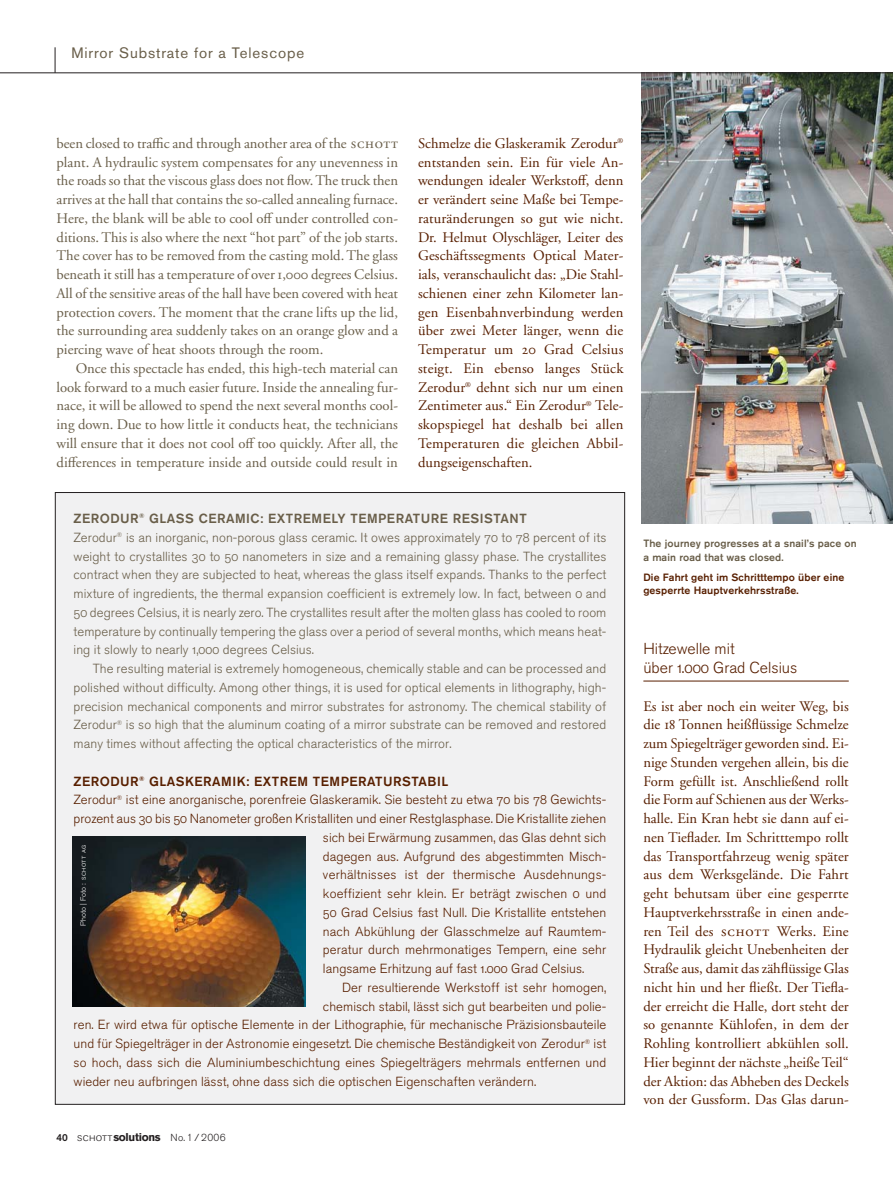
<style>
.page{position:relative;width:893px;height:1191px;background:#fff}
.page>*{position:absolute;margin:0;border:0;box-sizing:border-box;transform-origin:0 0}
.t1{font:300 15.75px/18.8px "Akzidenz Grotesk BQ";color:#581f00}
.t2{font:15px "Akzidenz Grotesk BQ";letter-spacing:.06em;color:#695e49}
.t3{font:14.7px/18.8px "Adobe Garamond";letter-spacing:.005em;color:#581f00;text-align:justify}
.t4{font:14.7px/18.8px "Adobe Garamond";color:#695e49;text-align:justify}
.t5{font:300 13.2px/18.8px "Akzidenz Grotesk BQ";letter-spacing:.005em;color:#695e49}
.t6{font:300 13.2px "Akzidenz Grotesk BQ";letter-spacing:.005em;color:#581f00}
.t7{font:500 13.2px "Akzidenz Grotesk BQ";letter-spacing:.04em;color:#581f00}
.t8{font:700 11.25px "Akzidenz Grotesk BQ";letter-spacing:-.03em;color:#231f20}
.t9{font:500 10.5px/13.5px "Akzidenz Grotesk BQ";letter-spacing:.01em;color:#581f00}
.t10{font:500 10.5px/13.5px "Akzidenz Grotesk BQ";letter-spacing:.01em;color:#695e49}
.t11{font:300 7.5px "Akzidenz Grotesk BQ";letter-spacing:.01em;color:#fff}
.s1{font-family:"Adobe Garamond Exp"}
.s2{font-family:"Adobe Garamond Regular SC"}
.s3{font-weight:500}
.s4{font-family:"Akzidenz Grotesk BQ Light SC";font-weight:400}
.s5{font-weight:500;font-size:10.2px}
.s6{font-weight:300;font-size:10.2px}
</style>
<div class="page">
<img style="left:642px;top:74px;width:251px;height:449px">
<hr style="left:0;top:73px;width:893px;height:1px;background:#231f20">
<svg style="left:55px;top:47px;width:1px;height:26px"></svg>
<div style="left:55px;top:492px;width:570px;height:612px;background:#f1f1f2"></div>
<img style="left:72px;top:836px;width:234px;height:170px">
<hr style="left:643px;top:681px;width:206px;height:1px;background:#581f00">
<p class="t2" style="left:71px;top:47px;width:234px">Mirror Substrate for a Telescope</p>
<p class="t4" style="left:57px;top:135px;width:343px">been closed to tra<span class="s1">ffi</span>c and through another area of the <span class="s2">schott </span>plant. A hydraulic system compensates for any unevenness in the roads so that the viscous glass does not <span class="s1">fl</span>ow. The truck then arrives at the hall that contains the so-called annealing furnace.<br>Here, the blank will be able to cool o<span class="s1">ff</span> under controlled con&shy;ditions. This is also where the next “hot part” of the job starts.<br>The cover has to be removed from the casting mold. The glass beneath it still has a temperature of over <span class="s2">1,000</span> degrees Celsius.<br>All of the sensitive areas of the hall have been covered with heat protection covers. The moment that the crane lifts up the lid, the surrounding area suddenly takes on an orange glow and a piercing wave of heat shoots through the room.</p>
<p class="t4" style="left:57px;top:360px;width:343px;text-indent:19px">Once this spectacle has ended, this high-tech material can look forward to a much easier future. Inside the annealing fur&shy;nace, it will be allowed to spend the next several months cool&shy;ing down. Due to how little it conducts heat, the technicians will ensure that it does not cool o<span class="s1">ff</span> too quickly. After all, the di<span class="s1">ff</span>erences in temperature inside and outside could result in</p>
<p class="t3" style="left:418px;top:135px;width:207px">Schmelze die Glaskeramik Zerodur<sup>® </sup>entstanden sein. Ein für viele An&shy;wendungen idealer Werksto<span class="s1">ff</span>, denn er verändert seine Maße bei Tempe&shy;raturänderungen so gut wie nicht.<br>Dr. Helmut Olyschläger, Leiter des Geschäftssegments Optical Mater&shy;ials, veranschaulicht das: „Die Stahl&shy;schienen einer zehn Kilometer lan&shy;gen Eisenbahnverbindung werden über zwei Meter länger, wenn die Temperatur um <span class="s2">20</span> Grad Celsius steigt. Ein ebenso langes Stück Zerodur<sup>®</sup> dehnt sich nur um einen Zentimeter aus.“ Ein Zerodur<sup>®</sup> Tele&shy;skopspiegel hat deshalb bei allen Temperaturen die gleichen Abbil&shy;dungseigenschaften.</p>
<p class="t5" style="left:74px;top:510px;width:534px"><span class="s3">ZERODUR</span><sup>®</sup> <span class="s3">GLASS CERAMIC: EXTREMELY TEMPERATURE RESISTANT<br></span>Zerodur<sup>®</sup> is an inorganic, non-porous glass ceramic. It owes approximately <span class="s4">70</span> to <span class="s4">78</span> percent of its weight to crystallites <span class="s4">30</span> to <span class="s4">50</span> nanometers in size and a remaining glassy phase. The crystallites contract when they are subjected to heat, whereas the glass itself expands. Thanks to the perfect mixture of ingredients, the thermal expansion coefficient is extremely low. In fact, between <span class="s4">0</span> and <span class="s4">50</span> degrees Celsius, it is nearly zero. The crystallites result after the molten glass has cooled to room temperature by continually tempering the glass over a period of several months, which means heat&shy;ing it slowly to nearly <span class="s4">1,000</span> degrees Celsius.</p>
<p class="t5" style="left:74px;top:660px;width:534px;text-align:justify;text-indent:19px">The resulting material is extremely homogeneous, chemically stable and can be processed and polished without difficulty. Among other things, it is used for optical elements in lithography, high&shy;precision mechanical components and mirror substrates for astronomy. The chemical stability of Zerodur<sup>®</sup> is so high that the aluminum coating of a mirror substrate can be removed and restored many times without affecting the optical characteristics of the mirror.</p>
<p class="t7" style="left:74px;top:776px;width:376px">ZERODUR<sup>®</sup> GLASKERAMIK: EXTREM TEMPERATURSTABIL</p>
<p class="t6" style="left:74px;top:795px;width:534px">Zerodur<sup>®</sup> ist eine anorganische, porenfreie Glaskeramik. Sie besteht zu etwa <span class="s4">70</span> bis <span class="s4">78</span> Gewichts-</p>
<p class="t6" style="left:74px;top:813px;width:534px">prozent aus <span class="s4">30</span> bis <span class="s4">50</span> Nanometer großen Kristalliten und einer Restglasphase. Die Kristallite ziehen</p>
<p class="t6" style="left:323px;top:832px;width:285px">sich bei Erwärmung zusammen, das Glas dehnt sich</p>
<p class="t6" style="left:323px;top:851px;width:285px">dagegen aus. Aufgrund des abgestimmten Misch-</p>
<p class="t6" style="left:323px;top:870px;width:285px">verhältnisses ist der thermische Ausdehnungs-</p>
<p class="t6" style="left:323px;top:888px;width:285px">koeffizient sehr klein. Er beträgt zwischen <span class="s4">0</span> und</p>
<p class="t6" style="left:323px;top:907px;width:285px"><span class="s4">50</span> Grad Celsius fast Null. Die Kristallite entstehen</p>
<p class="t6" style="left:323px;top:926px;width:285px">nach Abkühlung der Glasschmelze auf Raumtem-</p>
<p class="t6" style="left:323px;top:945px;width:285px">peratur durch mehrmonatiges Tempern, eine sehr</p>
<p class="t6" style="left:323px;top:963px;width:263px">langsame Erhitzung auf fast <span class="s4">1.000</span> Grad Celsius.</p>
<p class="t6" style="left:342px;top:982px;width:266px">Der resultierende Werkstoff ist sehr homogen,</p>
<p class="t6" style="left:323px;top:1001px;width:285px">chemisch stabil, lässt sich gut bearbeiten und polie-</p>
<p class="t6" style="left:74px;top:1020px;width:534px">ren. Er wird etwa für optische Elemente in der Lithographie, für mechanische Präzisionsbauteile</p>
<p class="t6" style="left:74px;top:1038px;width:534px">und für Spiegelträger in der Astronomie eingesetzt. Die chemische Beständigkeit von Zerodur<sup>®</sup> ist</p>
<p class="t6" style="left:74px;top:1057px;width:534px">so hoch, dass sich die Aluminiumbeschichtung eines Spiegelträgers mehrmals entfernen und</p>
<p class="t6" style="left:74px;top:1076px;width:464px">wieder neu aufbringen lässt, ohne dass sich die optischen Eigenschaften verändern.</p>
<p class="t11" style="left:81px;top:925px;width:83px;rotate:-90deg">Photo | Foto : <span class="s4">schott ag</span></p>
<p class="t8" style="left:57px;top:1133px;width:171px"><span class="s5">40</span> <span class="s4">schott</span>solutions <span class="s6">No. 1/ 2006</span></p>
<p class="t10" style="left:643px;top:537px;width:215px">The journey progresses at a snail’s pace on a main road that was closed.</p>
<p class="t9" style="left:643px;top:571px;width:202px">Die Fahrt geht im Schritttempo über eine gesperrte Hauptverkehrsstraße.</p>
<p class="t1" style="left:643px;top:641px;width:155px">Hitzewelle mit<br>über <span class="s4">1.000</span> Grad Celsius</p>
<p class="t3" style="left:643px;top:698px;width:207px">Es ist aber noch ein weiter Weg, bis die <span class="s2">18</span> Tonnen heiß<span class="s1">fl</span>üssige Schmelze zum Spiegelträger geworden sind. Ei&shy;nige Stunden vergehen allein, bis die Form gefüllt ist. Anschließend rollt die Form auf Schienen aus der Werks&shy;halle. Ein Kran hebt sie dann auf ei&shy;nen Tie<span class="s1">fl</span>ader. Im Schritttempo rollt das Transportfahrzeug wenig später aus dem Werksgelände. Die Fahrt geht behutsam über eine gesperrte Hauptverkehrsstraße in einen ande&shy;ren Teil des <span class="s2">schott</span> Werks. Eine Hydraulik gleicht Unebenheiten der Straße aus, damit das zäh<span class="s1">fl</span>üssige Glas nicht hin und her <span class="s1">fl</span>ießt. Der Tie<span class="s1">fl</span>a&shy;der erreicht die Halle, dort steht der so genannte Kühlofen, in dem der Rohling kontrolliert abkühlen soll.<br>Hier beginnt der nächste „heiße Teil“ der Aktion: das Abheben des Deckels von der Gussform. Das Glas darun-</p>
</div>
